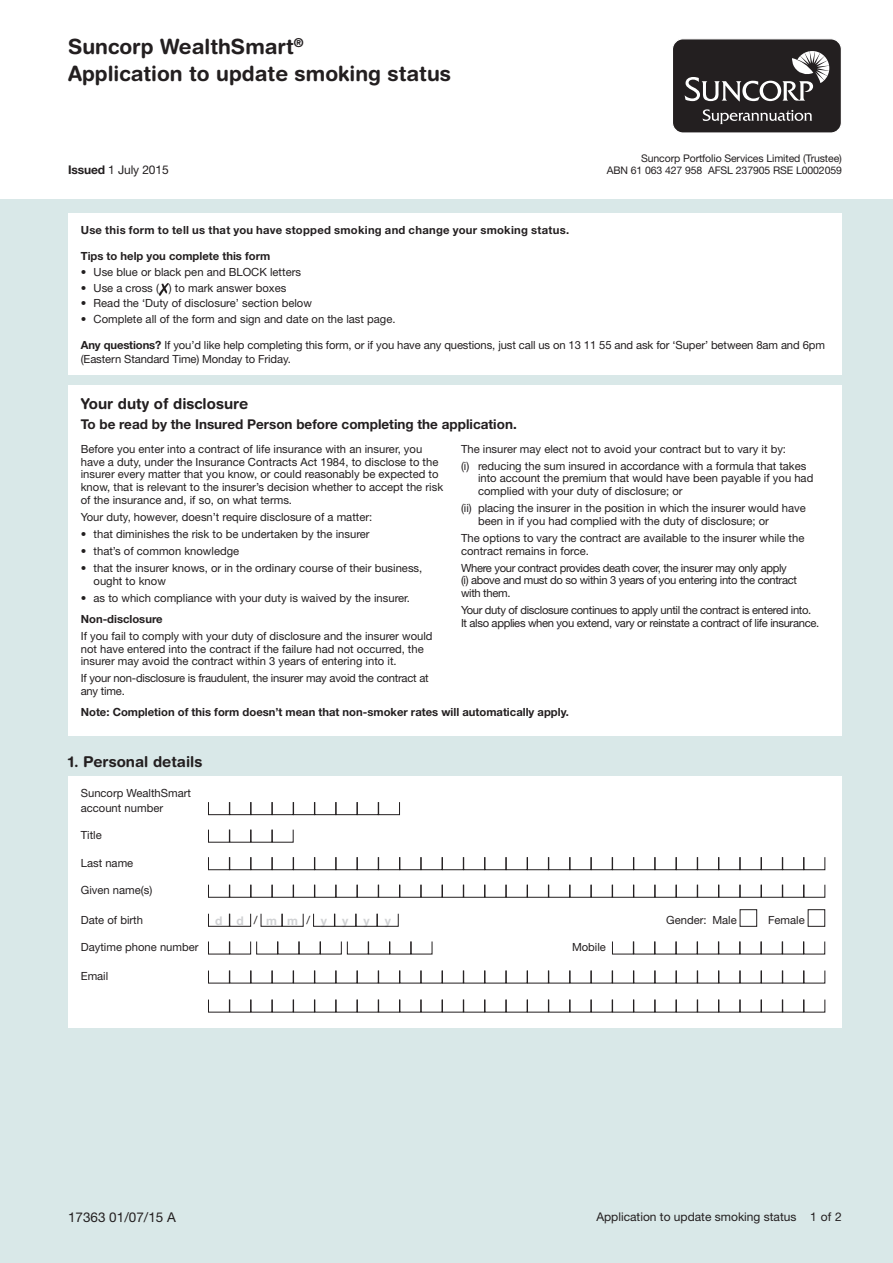
<style>
.page{position:relative;width:893px;height:1263px;background:#fff}
.page>*{position:absolute;margin:0;border:0;box-sizing:border-box;transform-origin:0 0}
.t1{font:700 21px/27px "Helvetica Rounded LT Std";color:#231f20}
.t2{font:700 15px "Helvetica Rounded LT Std";color:#231f20}
.t3{font:700 13.5px "Helvetica Neue LT Std";color:#231f20}
.t4{font:13.5px "Helvetica Neue LT Std";color:#231f20}
.t5{font:12px "Helvetica Neue LT Std";color:#231f20}
.t6{font:700 12px "Helvetica Neue LT Std";color:#d1d2d4}
.t7{font:11.25px/12.8px "Helvetica Neue LT Std";color:#231f20}
.t8{font:11.25px/12.8px "Helvetica Neue LT Std";letter-spacing:-.03em;color:#231f20}
.t9{font:700 11.25px "Helvetica Neue LT Std";color:#231f20}
.t10{font:11.25px/12.8px "Helvetica Neue LT Std";letter-spacing:-.02em;color:#231f20}
.t11{font:700 11.25px "Helvetica Neue LT Std";letter-spacing:.025em;color:#231f20}
.t12{font:10.5px/12px "Helvetica Neue LT Std";letter-spacing:-.01em;color:#231f20;text-align:right}
.s1{font-weight:700}
.s2{font-weight:400;font-size:11.25px;color:#231f20}
</style>
<div class="page">
<div style="left:0;top:199px;width:893px;height:1064px;background:#d9e8e8"></div>
<svg style="left:673px;top:39px;width:168px;height:94px;background:#423e3f"></svg>
<div style="left:68px;top:776px;width:774px;height:252px;background:#fff"></div>
<svg style="left:208px;top:802px;width:192px;height:13px"></svg>
<svg style="left:208px;top:829px;width:86px;height:13px"></svg>
<svg style="left:208px;top:857px;width:617px;height:13px"></svg>
<svg style="left:208px;top:884px;width:617px;height:14px"></svg>
<svg style="left:208px;top:913px;width:43px;height:14px"></svg>
<svg style="left:261px;top:913px;width:43px;height:14px"></svg>
<svg style="left:313px;top:913px;width:86px;height:14px"></svg>
<div style="left:740px;top:909px;width:17px;height:17px;border:1px solid #231f20"></div>
<div style="left:808px;top:909px;width:17px;height:17px;border:1px solid #231f20"></div>
<svg style="left:208px;top:941px;width:224px;height:13px"></svg>
<svg style="left:612px;top:941px;width:213px;height:13px"></svg>
<svg style="left:208px;top:970px;width:617px;height:13px"></svg>
<svg style="left:208px;top:999px;width:617px;height:13px"></svg>
<div style="left:68px;top:385px;width:774px;height:351px;background:#fff"></div>
<div style="left:68px;top:213px;width:774px;height:162px;background:#fff"></div>
<svg style="left:159px;top:283px;width:10px;height:13px"></svg>
<h1 class="t1" style="left:68px;top:32px;width:385px">Suncorp WealthSmart<sup>®<br></sup>Application to update smoking status</h1>
<p class="t5" style="left:68px;top:162px;width:102px"><span class="s1">Issued</span> 1 July 2015</p>
<p class="t12" style="left:607px;top:152px;width:237px">Suncorp Portfolio Services Limited (Trustee)<br>ABN 61 063 427 958 AFSL 237905 RSE L0002059</p>
<p class="t11" style="left:81px;top:223px;width:490px">Use this form to tell us that you have stopped smoking and change your smoking status.</p>
<p class="t9" style="left:81px;top:249px;width:191px">Tips to help you complete this form</p>
<p class="t7" style="left:81px;top:265px;width:222px">• Use blue or black pen and BLOCK letters</p>
<p class="t7" style="left:81px;top:281px;width:207px">• Use a cross ( ) to mark answer boxes</p>
<p class="t7" style="left:81px;top:297px;width:233px">• Read the ‘Duty of disclosure’ section below</p>
<p class="t7" style="left:81px;top:312px;width:316px">• Complete all of the form and sign and date on the last page.</p>
<p class="t7" style="left:81px;top:338px;width:746px;line-height:13.5px"><span class="s1">Any questions?</span> If you’d like help completing this form, or if you have any questions, just call us on 13 11 55 and ask for ‘Super’ between 8am and 6pm (Eastern Standard Time) Monday to Friday.</p>
<h2 class="t2" style="left:81px;top:394px;width:169px">Your duty of disclosure</h2>
<p class="t3" style="left:81px;top:416px;width:437px">To be read by the Insured Person before completing the application.</p>
<p class="t7" style="left:81px;top:442px;width:364px">Before you enter into a contract of life insurance with an insurer, you have a duty, under the Insurance Contracts Act 1984, to disclose to the insurer every matter that you know, or could reasonably be expected to know, that is relevant to the insurer’s decision whether to accept the risk of the insurance and, if so, on what terms.</p>
<p class="t7" style="left:81px;top:510px;width:293px">Your duty, however, doesn’t require disclosure of a matter:</p>
<p class="t7" style="left:81px;top:527px;width:290px">• that diminishes the risk to be undertaken by the insurer</p>
<p class="t7" style="left:81px;top:544px;width:160px">• that’s of common knowledge</p>
<p class="t7" style="left:94px;top:561px;width:330px;text-indent:-13px">• that the insurer knows, or in the ordinary course of their business, ought to know</p>
<p class="t7" style="left:81px;top:591px;width:331px">• as to which compliance with your duty is waived by the insurer.</p>
<p class="t9" style="left:81px;top:612px;width:83px">Non-disclosure</p>
<p class="t7" style="left:81px;top:629px;width:353px">If you fail to comply with your duty of disclosure and the insurer would not have entered into the contract if the failure had not occurred, the insurer may avoid the contract within 3 years of entering into it.</p>
<p class="t10" style="left:81px;top:672px;width:350px">If your non-disclosure is fraudulent, the insurer may avoid the contract at any time.</p>
<p class="t7" style="left:461px;top:440px;width:347px;line-height:17px">The insurer may elect not to avoid your contract but to vary it by:<br>(i) reducing the sum insured in accordance with a formula that takes</p>
<p class="t7" style="left:478px;top:472px;width:337px">into account the premium that would have been payable if you had complied with your duty of disclosure; or</p>
<p class="t7" style="left:478px;top:502px;width:329px;text-indent:-17px">(ii) placing the insurer in the position in which the insurer would have been in if you had complied with the duty of disclosure; or</p>
<p class="t7" style="left:461px;top:531px;width:345px">The options to vary the contract are available to the insurer while the contract remains in force.</p>
<p class="t8" style="left:461px;top:561px;width:337px">Where your contract provides death cover, the insurer may only apply (i) above and must do so within 3 years of you entering into the contract with them.</p>
<p class="t8" style="left:461px;top:604px;width:360px">Your duty of disclosure continues to apply until the contract is entered into.<br>It also applies when you extend, vary or reinstate a contract of life insurance.</p>
<p class="t9" style="left:81px;top:705px;width:490px">Note: Completion of this form doesn’t mean that non-smoker rates will automatically apply.</p>
<h2 class="t2" style="left:68px;top:752px;width:136px">1. Personal details</h2>
<p class="t7" style="left:81px;top:785px;width:112px;line-height:15px">Suncorp WealthSmart account number</p>
<p class="t7" style="left:81px;top:829px;width:23px">Title</p>
<p class="t7" style="left:81px;top:856px;width:54px">Last name</p>
<p class="t7" style="left:81px;top:884px;width:73px">Given name(s)</p>
<p class="t7" style="left:81px;top:913px;width:64px">Date of birth</p>
<p class="t6" style="left:215px;top:913px;width:113px">d d<span class="s2">/</span> mm<span class="s2">/</span>y</p>
<p class="t6" style="left:342px;top:913px;width:8px">y</p>
<p class="t6" style="left:363px;top:913px;width:8px">y</p>
<p class="t6" style="left:385px;top:913px;width:8px">y</p>
<p class="t7" style="left:666px;top:913px;width:72px">Gender: Male</p>
<p class="t7" style="left:768px;top:913px;width:38px">Female</p>
<p class="t7" style="left:81px;top:941px;width:119px">Daytime phone number</p>
<p class="t7" style="left:572px;top:941px;width:35px">Mobile</p>
<p class="t7" style="left:81px;top:970px;width:29px">Email</p>
<p class="t4" style="left:68px;top:1209px;width:109px">17363 01/07/15 A</p>
<p class="t5" style="left:596px;top:1209px;width:247px">Application to update smoking status 1 of 2</p>
</div>
